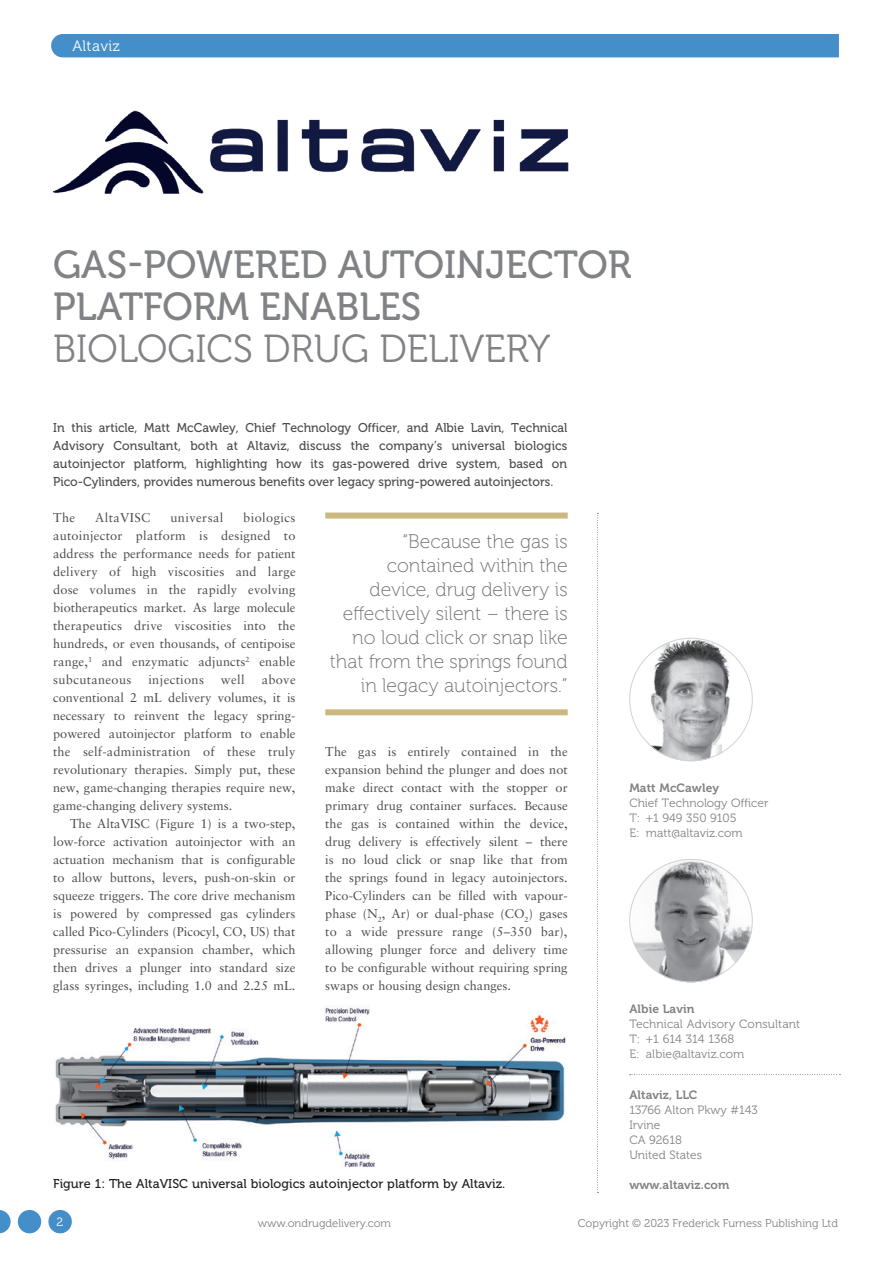
<style>
.page{position:relative;width:893px;height:1263px;background:#fff}
.page>*{position:absolute;margin:0;border:0;box-sizing:border-box;transform-origin:0 0}
.MF_Title{font:39px/42px "Museo 500";color:#808285}
.MF_pullquote{font:19.5px/24px "Museo 100";color:#6c6d70;text-align:right}
.t1{font:15px "Museo 300";letter-spacing:.025em;color:#fff}
.MF_body{font:12.75px/18px "Sabon LT Std";color:#4b4c4d;text-align:justify}
.MF_body_no_indent{font:12.75px/18px "Sabon LT Std";letter-spacing:.01em;color:#4b4c4d;text-align:justify}
.MF_standfirst{font:12.75px/18px "Museo 500";color:#4b4c4d;text-align:justify;scale:.96 1}
.MF_Captions{font:12.75px "Museo 500";letter-spacing:.005em;color:#231f20}
.MF_body_no_indent-2{font:12.75px "Sabon LT Std";letter-spacing:.035em;color:#4b4c4d}
.MF_body_no_indent-3{font:12.75px "Sabon LT Std";letter-spacing:.03em;color:#4b4c4d}
.MF_author_box_body{font:12px/15px "Museo 300";color:#808285}
.MF_author_box_body_UNDERLINE__Museo_300{font:12px/15px "Museo 300";letter-spacing:.01em;color:#808285}
.MF_author_box_body_BOLD{font:12px "Museo 700";letter-spacing:.01em;color:#808285}
.t2{font:12px "Museo 300";color:#fff}
.t3{font:11.25px "Museo 300";color:#808285}
.s1{font-family:"Museo 300"}
</style>
<div class="page">
<div style="left:51px;top:34px;width:788px;height:23px;background:#448fc9"></div>
<svg style="left:630px;top:1074px;width:210px;height:1px"></svg>
<img style="left:629px;top:859px;width:124px;height:123px;border-radius:62px">
<img style="left:629px;top:638px;width:124px;height:123px;border-radius:62px">
<svg style="left:597px;top:513px;width:1px;height:680px"></svg>
<div style="left:325px;top:512px;width:243px;height:6px;background:#cab87e"></div>
<div style="left:325px;top:709px;width:243px;height:6px;background:#cab87e"></div>
<img style="left:52px;top:110px;width:517px;height:84px">
<img style="left:55px;top:1005px;width:511px;height:163px">
<div style="left:48px;top:1210px;width:24px;height:23px;background:#448fc9;border-radius:50%"></div>
<div style="left:18px;top:1210px;width:23px;height:23px;background:#448fc9;border-radius:50%"></div>
<svg style="left:0;top:1210px;width:11px;height:23px"></svg>
<p class="t1" style="left:72px;top:37px;width:49px">Altaviz</p>
<p class="MF_Title" style="left:53px;top:244px;width:580px">GAS-POWERED AUTOINJECTOR<br>PLATFORM ENABLES<br><span class="s1">BIOLOGICS DRUG DELIVERY</span></p>
<p class="MF_standfirst" style="left:53px;top:419px;width:537px">In this article, Matt McCawley, Chief Technology Officer, and Albie Lavin, Technical Advisory Consultant, both at Altaviz, discuss the company’s universal biologics autoinjector platform, highlighting how its gas-powered drive system, based on Pico-Cylinders, provides numerous benefits over legacy spring-powered autoinjectors.</p>
<p class="MF_body_no_indent" style="left:53px;top:508px;width:24px">The</p>
<p class="MF_body_no_indent-2" style="left:95px;top:510px;width:57px">AltaVISC</p>
<p class="MF_body_no_indent-2" style="left:170px;top:510px;width:55px">universal</p>
<p class="MF_body_no_indent" style="left:53px;top:508px;width:244px;text-indent:190px">biologics autoinjector platform is designed to address the performance needs for patient delivery of high viscosities and large dose volumes in the rapidly evolving biotherapeutics market. As large molecule therapeutics drive viscosities into the hundreds, or even thousands, of centipoise range,<sup>1</sup> and enzymatic adjuncts<sup>2</sup> enable subcutaneous</p>
<p class="MF_body_no_indent" style="left:53px;top:670px;width:244px;text-indent:209px">above conventional 2 mL delivery volumes, it is necessary to reinvent the legacy spring&shy;powered autoinjector platform to enable the self-administration of these truly revolutionary therapies. Simply put, these new, game-changing therapies require new, game-changing delivery systems.</p>
<p class="MF_body" style="left:53px;top:814px;width:244px;text-indent:17px">The AltaVISC (Figure 1) is a two-step, low-force activation autoinjector with an actuation mechanism that is configurable to allow buttons, levers, push-on-skin or squeeze triggers. The core drive mechanism is powered by compressed gas cylinders called Pico-Cylinders (Picocyl, CO, US) that pressurise an expansion chamber, which then drives a plunger into standard size glass syringes, including 1.0 and 2.25 mL.</p>
<p class="MF_body_no_indent-3" style="left:148px;top:672px;width:57px">injections</p>
<p class="MF_body_no_indent" style="left:221px;top:670px;width:25px">well</p>
<p class="MF_pullquote" style="left:330px;top:530px;width:239px">“Because the gas is contained within the device, drug delivery is effectively silent – there is no loud click or snap like that from the springs found in legacy autoinjectors.”</p>
<p class="MF_body" style="left:325px;top:742px;width:244px">The gas is entirely contained in the expansion behind the plunger and does not make direct contact with the stopper or primary drug container surfaces. Because the gas is contained within the device, drug delivery is effectively silent – there is no loud click or snap like that from the springs found in legacy autoinjectors.<br>Pico-Cylinders can be filled with vapour&shy;phase (N<sub>2</sub>, Ar) or dual-phase (CO<sub>2</sub>) gases to a wide pressure range (5–350 bar), allowing plunger force and delivery time to be configurable without requiring spring swaps or housing design changes.</p>
<p class="MF_author_box_body_BOLD" style="left:629px;top:781px;width:91px">Matt McCawley</p>
<p class="MF_author_box_body" style="left:629px;top:795px;width:141px">Chief Technology Officer</p>
<p class="MF_author_box_body" style="left:629px;top:810px;width:115px">T: +1 949 350 9105<br>E: matt@altaviz.com</p>
<p class="MF_author_box_body_BOLD" style="left:629px;top:1002px;width:67px">Albie Lavin</p>
<p class="MF_author_box_body_UNDERLINE__Museo_300" style="left:629px;top:1017px;width:172px">Technical Advisory Consultant<br>T: +1 614 314 1368<br>E: albie@altaviz.com</p>
<p class="MF_author_box_body_BOLD" style="left:629px;top:1088px;width:70px">Altaviz, LLC</p>
<p class="MF_author_box_body" style="left:629px;top:1102px;width:130px">13766 Alton Pkwy #143</p>
<p class="MF_author_box_body" style="left:629px;top:1117px;width:32px">Irvine</p>
<p class="MF_author_box_body" style="left:629px;top:1132px;width:54px">CA 92618</p>
<p class="MF_author_box_body" style="left:629px;top:1147px;width:74px">United States</p>
<p class="MF_author_box_body_BOLD" style="left:629px;top:1178px;width:102px">www.altaviz.com</p>
<p class="MF_Captions" style="left:53px;top:1177px;width:454px">Figure 1: The AltaVISC universal biologics autoinjector platform by Altaviz.</p>
<p class="t2" style="left:57px;top:1215px;width:8px">2</p>
<p class="t3" style="left:258px;top:1217px;width:135px">www.ondrugdelivery.com</p>
<p class="t3" style="left:578px;top:1217px;width:262px">Copyright © 2023 Frederick Furness Publishing Ltd</p>
</div>
